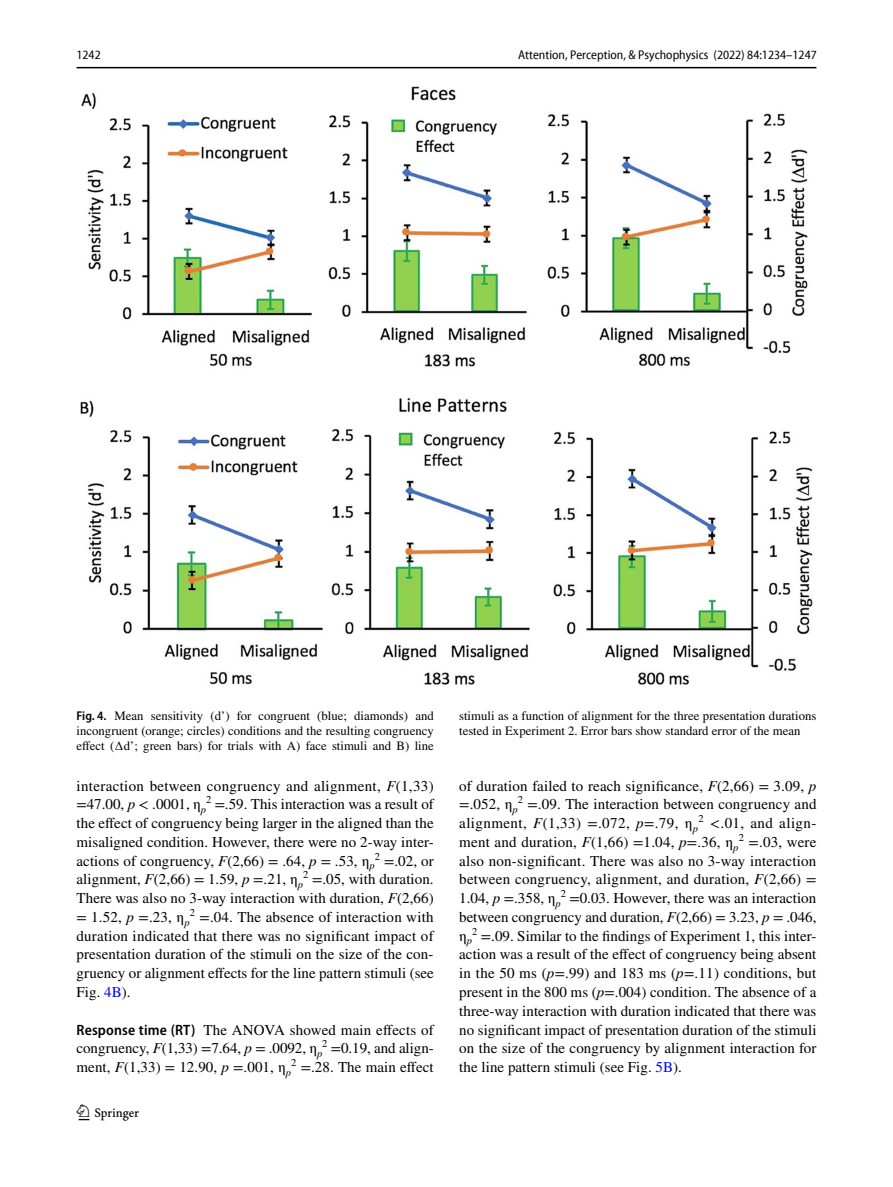
<style>
.page{position:relative;width:893px;height:1187px;background:#fff}
.page>*{position:absolute;margin:0;border:0;box-sizing:border-box;transform-origin:0 0}
.t1{font:22.5px "Springnew Regular 3";color:#000}
.t2{font:15px/18.8px "STIX";letter-spacing:.005em;color:#000;text-align:justify}
.t3{font:12.75px/15px "STIX";color:#000;text-align:justify}
.t4{font:semi-condensed 12.75px "Myriad Pro Unic";color:#000}
.s1{font-family:"Myriad Pro";font-weight:600;font-stretch:semi-condensed}
.s2{font-style:italic}
.s3{color:#00f}
</style>
<div class="page">
<hr style="left:77px;top:67px;width:739px;height:1px;background:#000">
<img style="left:81px;top:87px;width:731px;height:597px">
<p class="t4" style="left:77px;top:50px;width:26px">1242</p>
<p class="t4" style="left:518px;top:50px;width:300px">Attention, Perception, &amp; Psychophysics (2022) 84:1234–1247</p>
<p class="t3" style="left:77px;top:709px;width:359px"><span class="s1">Fig. 4.</span> Mean sensitivity (d’) for congruent (blue; diamonds) and incongruent (orange; circles) conditions and the resulting congruency effect (∆d’; green bars) for trials with A) face stimuli and B) line</p>
<p class="t3" style="left:459px;top:709px;width:359px">stimuli as a function of alignment for the three presentation durations tested in Experiment 2. Error bars show standard error of the mean</p>
<p class="t2" style="left:77px;top:777px;width:359px">interaction between congruency and alignment, <span class="s2">F</span>(1,33) =47.00, <span class="s2">p</span> &lt; .0001, η<sub>p</sub><sup>2</sup> =.59. This interaction was a result of the effect of congruency being larger in the aligned than the misaligned condition. However, there were no 2-way inter&shy;actions of congruency, <span class="s2">F</span>(2,66) = .64, <span class="s2">p</span> = .53, η<sub>p</sub><sup>2</sup> =.02, or alignment, <span class="s2">F</span>(2,66) = 1.59, <span class="s2">p</span> =.21, η<sub>p</sub><sup>2</sup> =.05, with duration.<br>There was also no 3-way interaction with duration, <span class="s2">F</span>(2,66) = 1.52, <span class="s2">p</span> =.23, η<sub>p</sub><sup>2</sup> =.04. The absence of interaction with duration indicated that there was no significant impact of presentation duration of the stimuli on the size of the con&shy;gruency or alignment effects for the line pattern stimuli (see Fig. <span class="s3">4B</span>).</p>
<p class="t2" style="left:77px;top:1021px;width:359px"><span class="s1">Response time (RT)</span> The ANOVA showed main effects of congruency, <span class="s2">F</span>(1,33) =7.64, <span class="s2">p</span> = .0092, η<sub>p</sub><sup>2</sup> =0.19, and align&shy;ment, <span class="s2">F</span>(1,33) = 12.90, <span class="s2">p</span> =.001, η<sub>p</sub><sup>2</sup> =.28. The main effect</p>
<h1 class="t1" style="left:79px;top:1104px;width:62px">1 3</h1>
<p class="t2" style="left:459px;top:777px;width:359px">of duration failed to reach significance, <span class="s2">F</span>(2,66) = 3.09, <span class="s2">p </span>=.052, η<sub>p</sub><sup>2</sup> =.09. The interaction between congruency and alignment, <span class="s2">F</span>(1,33) =.072, <span class="s2">p</span>=.79, η<sub>p</sub><sup>2</sup> &lt;.01, and align&shy;ment and duration, <span class="s2">F</span>(1,66) =1.04, <span class="s2">p</span>=.36, η<sub>p</sub><sup>2</sup> =.03, were also non-significant. There was also no 3-way interaction between congruency, alignment, and duration, <span class="s2">F</span>(2,66) = 1.04, <span class="s2">p</span> =.358, η<sub>p</sub><sup>2</sup> =0.03. However, there was an interaction between congruency and duration, <span class="s2">F</span>(2,66) = 3.23, <span class="s2">p</span> = .046, η<sub>p</sub><sup>2</sup> =.09. Similar to the findings of Experiment 1, this inter&shy;action was a result of the effect of congruency being absent in the 50 ms (<span class="s2">p</span>=.99) and 183 ms (<span class="s2">p</span>=.11) conditions, but present in the 800 ms (<span class="s2">p</span>=.004) condition. The absence of a three-way interaction with duration indicated that there was no significant impact of presentation duration of the stimuli on the size of the congruency by alignment interaction for the line pattern stimuli (see Fig. <span class="s3">5B</span>).</p>
</div>
